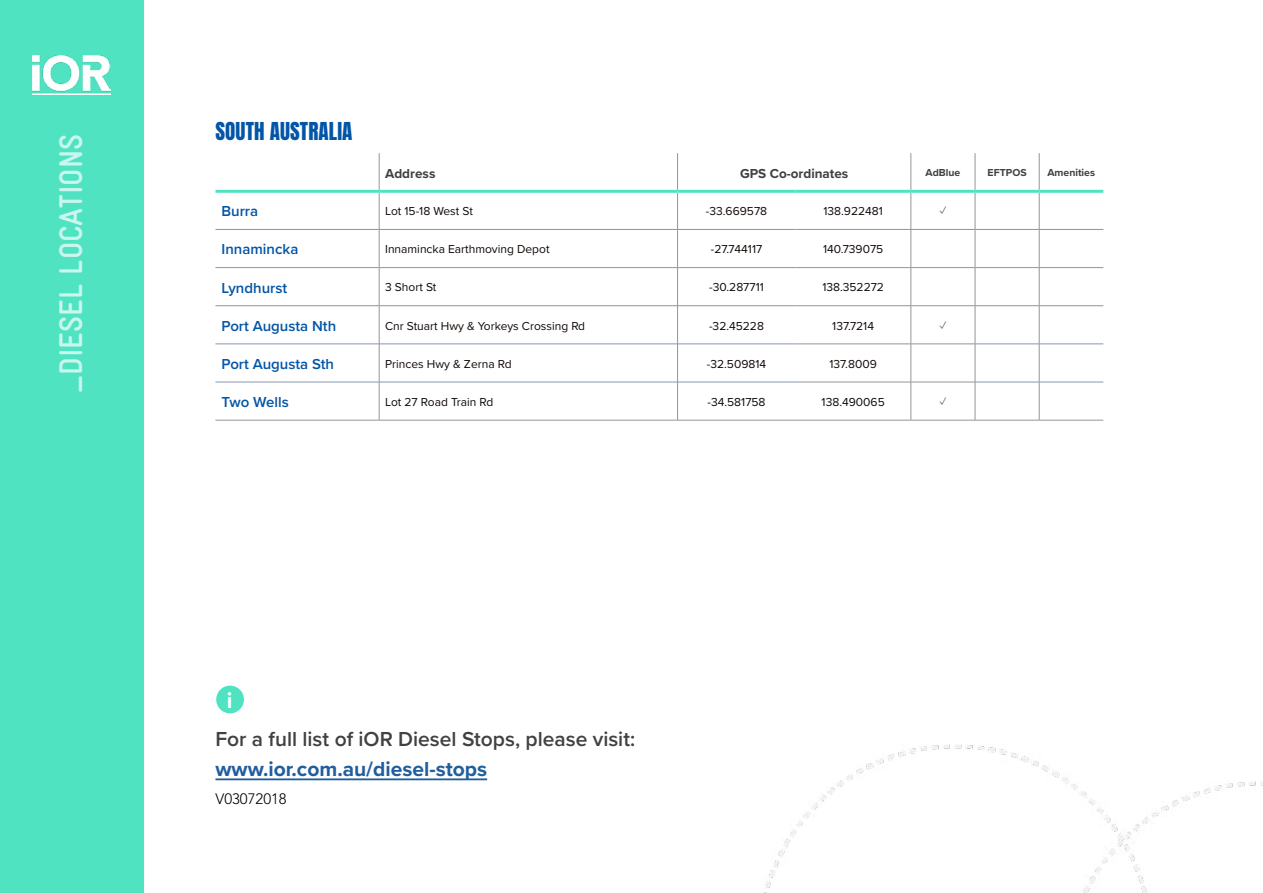
<style>
.page{position:relative;width:1263px;height:893px;background:#fff}
.page>*{position:absolute;margin:0;border:0;box-sizing:border-box;transform-origin:0 0}
.t1{font:700 32.85px "Gravur Condensed";color:#caf7ed}
.t2{font:700 22.5px "Proxima Nova";color:#fff}
.t3{font:600 21px "Proxima Nova";color:#414042}
.t4{font:700 21px "Proxima Nova";color:#215e9e}
.t5{font:21px "Anton";letter-spacing:.005em;color:#0355a7}
.t6{font:600 15px "Proxima Nova";color:#0355a7}
.t7{font:300 15px "Avenir LT Std";color:#000}
.t8{font:700 13.5px "Proxima Nova";color:#414042}
.t9{font:12px "Proxima Nova";color:#100906}
.t10{font:12px "Proxima Nova";color:#58595b}
.t11{font:700 10.5px "Proxima Nova";color:#414042}
</style>
<div class="page">
<div style="left:0;top:0;width:141px;height:893px;background:#50e3c2"></div>
<img style="left:33px;top:55px;width:78px;height:39px">
<hr style="left:141px;top:0;width:3px;height:893px;background:#50e3c2">
<hr style="left:1039px;top:193px;width:1px;height:36px;background:#939598">
<hr style="left:1039px;top:230px;width:1px;height:37px;background:#939598">
<hr style="left:1039px;top:268px;width:1px;height:37px;background:#939598">
<hr style="left:1039px;top:306px;width:1px;height:38px;background:#939598">
<hr style="left:1039px;top:344px;width:1px;height:38px;background:#939598">
<hr style="left:1039px;top:382px;width:1px;height:38px;background:#939598">
<hr style="left:215px;top:229px;width:164px;height:1px;background:#8796ae">
<hr style="left:379px;top:229px;width:298px;height:1px;background:#8796ae">
<hr style="left:678px;top:229px;width:117px;height:1px;background:#8796ae">
<hr style="left:975px;top:229px;width:64px;height:1px;background:#8796ae">
<hr style="left:1039px;top:229px;width:64px;height:1px;background:#8796ae">
<hr style="left:215px;top:267px;width:164px;height:1px;background:#8796ae">
<hr style="left:379px;top:267px;width:298px;height:1px;background:#8796ae">
<hr style="left:678px;top:267px;width:117px;height:1px;background:#8796ae">
<hr style="left:975px;top:267px;width:64px;height:1px;background:#8796ae">
<hr style="left:1039px;top:267px;width:64px;height:1px;background:#8796ae">
<hr style="left:215px;top:305px;width:164px;height:1px;background:#8796ae">
<hr style="left:379px;top:305px;width:298px;height:1px;background:#8796ae">
<hr style="left:678px;top:305px;width:117px;height:1px;background:#8796ae">
<hr style="left:975px;top:305px;width:64px;height:1px;background:#8796ae">
<hr style="left:1039px;top:305px;width:64px;height:1px;background:#8796ae">
<hr style="left:215px;top:344px;width:164px;height:1px;background:#8796ae">
<hr style="left:379px;top:344px;width:298px;height:1px;background:#8796ae">
<hr style="left:678px;top:344px;width:117px;height:1px;background:#8796ae">
<hr style="left:975px;top:344px;width:64px;height:1px;background:#8796ae">
<hr style="left:1039px;top:344px;width:64px;height:1px;background:#8796ae">
<hr style="left:215px;top:382px;width:164px;height:1px;background:#8796ae">
<hr style="left:379px;top:382px;width:298px;height:1px;background:#8796ae">
<hr style="left:678px;top:382px;width:117px;height:1px;background:#8796ae">
<hr style="left:975px;top:382px;width:64px;height:1px;background:#8796ae">
<hr style="left:1039px;top:382px;width:64px;height:1px;background:#8796ae">
<hr style="left:677px;top:193px;width:1px;height:36px;background:#939598">
<hr style="left:677px;top:229px;width:1px;height:39px;background:#939598">
<hr style="left:677px;top:268px;width:1px;height:38px;background:#939598">
<hr style="left:677px;top:306px;width:1px;height:38px;background:#939598">
<hr style="left:677px;top:344px;width:1px;height:38px;background:#939598">
<hr style="left:677px;top:382px;width:1px;height:38px;background:#939598">
<hr style="left:215px;top:420px;width:164px;height:1px;background:#939598">
<hr style="left:379px;top:420px;width:298px;height:1px;background:#939598">
<hr style="left:677px;top:420px;width:118px;height:1px;background:#939598">
<hr style="left:795px;top:420px;width:116px;height:1px;background:#939598">
<hr style="left:911px;top:420px;width:64px;height:1px;background:#939598">
<hr style="left:975px;top:420px;width:64px;height:1px;background:#939598">
<hr style="left:1039px;top:420px;width:64px;height:1px;background:#939598">
<hr style="left:975px;top:193px;width:1px;height:36px;background:#939598">
<hr style="left:975px;top:229px;width:1px;height:39px;background:#939598">
<hr style="left:975px;top:268px;width:1px;height:38px;background:#939598">
<hr style="left:975px;top:306px;width:1px;height:38px;background:#939598">
<hr style="left:975px;top:344px;width:1px;height:38px;background:#939598">
<hr style="left:975px;top:382px;width:1px;height:38px;background:#939598">
<hr style="left:795px;top:229px;width:116px;height:1px;background:#939598">
<hr style="left:911px;top:229px;width:64px;height:1px;background:#939598">
<hr style="left:795px;top:267px;width:116px;height:1px;background:#939598">
<hr style="left:911px;top:267px;width:64px;height:1px;background:#939598">
<hr style="left:795px;top:305px;width:116px;height:1px;background:#939598">
<hr style="left:911px;top:305px;width:64px;height:1px;background:#939598">
<hr style="left:795px;top:344px;width:116px;height:1px;background:#939598">
<hr style="left:911px;top:344px;width:64px;height:1px;background:#939598">
<hr style="left:795px;top:382px;width:116px;height:1px;background:#939598">
<hr style="left:911px;top:382px;width:64px;height:1px;background:#939598">
<hr style="left:379px;top:153px;width:1px;height:37px;background:#939598">
<hr style="left:379px;top:193px;width:1px;height:36px;background:#939598">
<hr style="left:379px;top:229px;width:1px;height:39px;background:#939598">
<hr style="left:379px;top:268px;width:1px;height:38px;background:#939598">
<hr style="left:379px;top:306px;width:1px;height:38px;background:#939598">
<hr style="left:379px;top:344px;width:1px;height:38px;background:#939598">
<hr style="left:379px;top:382px;width:1px;height:38px;background:#939598">
<hr style="left:911px;top:193px;width:1px;height:36px;background:#939598">
<hr style="left:911px;top:230px;width:1px;height:37px;background:#939598">
<hr style="left:911px;top:268px;width:1px;height:37px;background:#939598">
<hr style="left:911px;top:306px;width:1px;height:38px;background:#939598">
<hr style="left:911px;top:344px;width:1px;height:38px;background:#939598">
<hr style="left:911px;top:382px;width:1px;height:38px;background:#939598">
<hr style="left:677px;top:153px;width:1px;height:37px;background:#939598">
<hr style="left:911px;top:153px;width:1px;height:37px;background:#939598">
<hr style="left:975px;top:153px;width:1px;height:37px;background:#939598">
<hr style="left:1039px;top:153px;width:1px;height:37px;background:#939598">
<hr style="left:215px;top:190px;width:164px;height:3px;background:#50e3c2">
<hr style="left:379px;top:190px;width:298px;height:3px;background:#50e3c2">
<hr style="left:677px;top:190px;width:118px;height:3px;background:#50e3c2">
<hr style="left:795px;top:190px;width:116px;height:3px;background:#50e3c2">
<hr style="left:911px;top:190px;width:64px;height:3px;background:#50e3c2">
<hr style="left:975px;top:190px;width:64px;height:3px;background:#50e3c2">
<hr style="left:1039px;top:190px;width:64px;height:3px;background:#50e3c2">
<hr style="left:215px;top:778px;width:272px;height:2px;background:#215e9e">
<div style="left:216px;top:686px;width:28px;height:27px;background:#50e3c2;border-radius:50%"></div>
<img style="left:1153px;top:782px;width:110px;height:36px">
<img style="left:763px;top:745px;width:390px;height:148px">
<h1 class="t1" style="left:53px;top:393px;width:260px;rotate:-90deg">_DIESEL LOCATIONS</h1>
<h3 class="t5" style="left:215px;top:120px;width:139px">SOUTH AUSTRALIA</h3>
<p class="t8" style="left:385px;top:163px;width:52px">Address</p>
<p class="t8" style="left:740px;top:163px;width:110px">GPS Co-ordinates</p>
<p class="t11" style="left:925px;top:165px;width:36px">AdBlue</p>
<p class="t11" style="left:987px;top:165px;width:41px">EFTPOS</p>
<p class="t11" style="left:1047px;top:165px;width:49px">Amenities</p>
<p class="t6" style="left:221px;top:200px;width:38px">Burra</p>
<p class="t9" style="left:385px;top:202px;width:89px">Lot 15-18 West St</p>
<p class="t9" style="left:706px;top:202px;width:63px">-33.669578</p>
<p class="t9" style="left:823px;top:202px;width:61px">138.922481</p>
<p class="t10" style="left:940px;top:202px;width:8px">✓</p>
<p class="t6" style="left:221px;top:238px;width:78px">Innamincka</p>
<p class="t9" style="left:385px;top:240px;width:166px">Innamincka Earthmoving Depot</p>
<p class="t9" style="left:711px;top:240px;width:53px">-27.744117</p>
<p class="t9" style="left:823px;top:240px;width:62px">140.739075</p>
<p class="t6" style="left:221px;top:276px;width:67px">Lyndhurst</p>
<p class="t9" style="left:385px;top:278px;width:53px">3 Short St</p>
<p class="t9" style="left:709px;top:278px;width:56px">-30.287711</p>
<p class="t9" style="left:822px;top:278px;width:63px">138.352272</p>
<p class="t6" style="left:221px;top:315px;width:116px">Port Augusta Nth</p>
<p class="t9" style="left:385px;top:317px;width:202px">Cnr Stuart Hwy &amp; Yorkeys Crossing Rd</p>
<p class="t9" style="left:709px;top:317px;width:56px">-32.45228</p>
<p class="t9" style="left:832px;top:317px;width:43px">137.7214</p>
<p class="t10" style="left:940px;top:317px;width:8px">✓</p>
<p class="t6" style="left:221px;top:353px;width:114px">Port Augusta Sth</p>
<p class="t9" style="left:385px;top:355px;width:128px">Princes Hwy &amp; Zerna Rd</p>
<p class="t9" style="left:707px;top:355px;width:61px">-32.509814</p>
<p class="t9" style="left:829px;top:355px;width:49px">137.8009</p>
<p class="t6" style="left:221px;top:391px;width:69px">Two Wells</p>
<p class="t9" style="left:385px;top:393px;width:110px">Lot 27 Road Train Rd</p>
<p class="t9" style="left:707px;top:393px;width:60px">-34.581758</p>
<p class="t9" style="left:822px;top:393px;width:65px">138.490065</p>
<p class="t10" style="left:940px;top:393px;width:8px">✓</p>
<h2 class="t2" style="left:227px;top:683px;width:7px">i</h2>
<h3 class="t3" style="left:215px;top:724px;width:421px">For a full list of iOR Diesel Stops, please visit:</h3>
<h3 class="t4" style="left:215px;top:754px;width:273px">www.ior.com.au/diesel-stops</h3>
<p class="t7" style="left:215px;top:790px;width:73px">V03072018</p>
</div>
